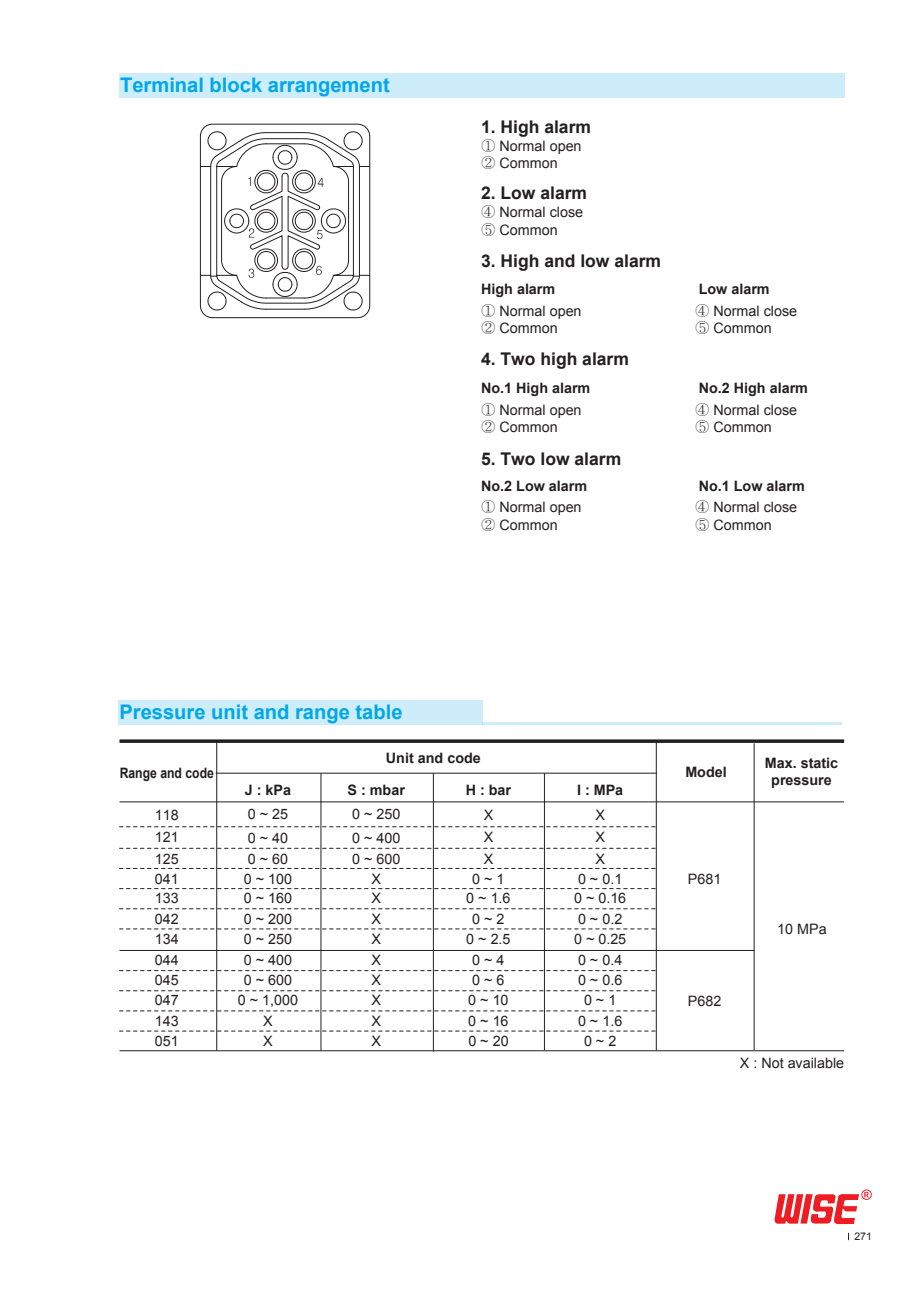
<style>
.page{position:relative;width:918px;height:1300px;background:#fff}
.page>*{position:absolute;margin:0;border:0;box-sizing:border-box;transform-origin:0 0}
.t1{font:700 20.12px "Arial";color:#00a7e9}
.t2{font:700 17.5px "Arial";color:#231f20}
.t3{font:14.35px/17.2px "Arial";color:#231f20}
.t4{font:700 14.35px/17.2px "Arial";color:#231f20;text-align:center}
.t5{font:700 14.35px "Arial";color:#231f20;scale:.85 1}
.t6{font:10.5px "Arial";color:#231f20}
.s1{font-family:"Adobe Myungjo Std";font-weight:500}
</style>
<div class="page">
<svg style="left:774px;top:1189px;width:98px;height:35px"></svg>
<div style="left:119px;top:73px;width:725px;height:25px;background:#cdedfa"></div>
<svg style="left:119px;top:739px;width:725px;height:4px"></svg>
<hr style="left:216px;top:741px;width:1px;height:310px;background:#231f20">
<hr style="left:433px;top:773px;width:1px;height:278px;background:#231f20">
<hr style="left:321px;top:773px;width:1px;height:278px;background:#231f20">
<hr style="left:544px;top:773px;width:1px;height:277px;background:#231f20">
<hr style="left:656px;top:740px;width:1px;height:311px;background:#231f20">
<hr style="left:754px;top:743px;width:1px;height:307px;background:#231f20">
<svg style="left:119px;top:826px;width:537px;height:1px"></svg>
<hr style="left:216px;top:773px;width:440px;height:1px;background:#231f20">
<hr style="left:119px;top:801px;width:725px;height:1px;background:#231f20">
<svg style="left:119px;top:848px;width:537px;height:1px"></svg>
<svg style="left:119px;top:868px;width:538px;height:1px"></svg>
<svg style="left:119px;top:888px;width:537px;height:1px"></svg>
<svg style="left:119px;top:908px;width:537px;height:1px"></svg>
<svg style="left:119px;top:928px;width:537px;height:1px"></svg>
<hr style="left:119px;top:950px;width:635px;height:1px;background:#231f20">
<svg style="left:119px;top:970px;width:537px;height:1px"></svg>
<svg style="left:119px;top:990px;width:537px;height:1px"></svg>
<svg style="left:119px;top:1010px;width:537px;height:1px"></svg>
<svg style="left:119px;top:1031px;width:537px;height:1px"></svg>
<hr style="left:119px;top:1050px;width:725px;height:1px;background:#231f20">
<div style="left:118px;top:700px;width:364px;height:25px;background:#cdedfa"></div>
<hr style="left:482px;top:722px;width:360px;height:3px;background:#00a7e9">
<svg style="left:200px;top:124px;width:170px;height:194px"></svg>
<h1 class="t1" style="left:120px;top:72px;width:271px">Terminal block arrangement</h1>
<p class="t2" style="left:481px;top:115px;width:111px">1. High alarm</p>
<p class="t3" style="left:481px;top:137px;width:102px"><span class="s1">①</span> Normal open<br><span class="s1">②</span> Common</p>
<p class="t2" style="left:481px;top:182px;width:108px">2. Low alarm</p>
<p class="t3" style="left:481px;top:204px;width:104px"><span class="s1">④</span> Normal close<br><span class="s1">⑤</span> Common</p>
<p class="t2" style="left:481px;top:249px;width:181px">3. High and low alarm</p>
<p class="t3" style="left:481px;top:302px;width:102px"><span class="s1">①</span> Normal open<br><span class="s1">②</span> Common</p>
<p class="t3" style="left:695px;top:302px;width:104px"><span class="s1">④</span> Normal close<br><span class="s1">⑤</span> Common</p>
<p class="t2" style="left:481px;top:347px;width:149px">4. Two high alarm</p>
<p class="t4" style="left:481px;top:380px;width:111px">No.1 High alarm</p>
<p class="t4" style="left:699px;top:380px;width:111px">No.2 High alarm</p>
<p class="t4" style="left:481px;top:281px;width:76px">High alarm</p>
<p class="t4" style="left:699px;top:281px;width:72px">Low alarm</p>
<p class="t3" style="left:481px;top:401px;width:102px"><span class="s1">①</span> Normal open<br><span class="s1">②</span> Common</p>
<p class="t3" style="left:695px;top:401px;width:104px"><span class="s1">④</span> Normal close<br><span class="s1">⑤</span> Common</p>
<p class="t2" style="left:481px;top:447px;width:142px">5. Two low alarm</p>
<p class="t4" style="left:481px;top:478px;width:108px">No.2 Low alarm</p>
<p class="t4" style="left:699px;top:478px;width:108px">No.1 Low alarm</p>
<p class="t3" style="left:481px;top:499px;width:102px"><span class="s1">①</span> Normal open<br><span class="s1">②</span> Common</p>
<p class="t3" style="left:695px;top:499px;width:104px"><span class="s1">④</span> Normal close<br><span class="s1">⑤</span> Common</p>
<h1 class="t1" style="left:119px;top:699px;width:284px">Pressure unit and range table</h1>
<p class="t5" style="left:120px;top:763px;width:112px">Range and code</p>
<p class="t3" style="left:155px;top:803px;width:25px;line-height:22.9px">118<br>121</p>
<p class="t4" style="left:386px;top:750px;width:96px">Unit and code</p>
<p class="t4" style="left:245px;top:782px;width:48px">J : kPa</p>
<p class="t4" style="left:347px;top:782px;width:59px">S : mbar</p>
<p class="t4" style="left:577px;top:782px;width:48px">I : MPa</p>
<p class="t4" style="left:466px;top:782px;width:47px">H : bar</p>
<p class="t3" style="left:248px;top:806px;width:42px">0 ~ 25</p>
<p class="t3" style="left:248px;top:830px;width:42px">0 ~ 40</p>
<p class="t3" style="left:352px;top:806px;width:50px">0 ~ 250</p>
<p class="t3" style="left:352px;top:829px;width:50px">0 ~ 400</p>
<p class="t3" style="left:484px;top:803px;width:11px;line-height:22.6px">X<br>X</p>
<p class="t3" style="left:595px;top:803px;width:11px;line-height:22.6px">X<br>X</p>
<p class="t3" style="left:155px;top:850px;width:25px">125</p>
<p class="t3" style="left:248px;top:850px;width:42px">0 ~ 60</p>
<p class="t3" style="left:352px;top:850px;width:50px">0 ~ 600</p>
<p class="t3" style="left:155px;top:870px;width:25px">041</p>
<p class="t3" style="left:244px;top:870px;width:50px">0 ~ 100</p>
<p class="t3" style="left:371px;top:870px;width:11px">X</p>
<p class="t3" style="left:155px;top:889px;width:25px">133</p>
<p class="t3" style="left:244px;top:889px;width:50px">0 ~ 160</p>
<p class="t3" style="left:371px;top:889px;width:11px">X</p>
<p class="t3" style="left:155px;top:910px;width:25px">042</p>
<p class="t3" style="left:244px;top:910px;width:50px">0 ~ 200</p>
<p class="t3" style="left:371px;top:910px;width:11px">X</p>
<p class="t3" style="left:155px;top:930px;width:25px">134</p>
<p class="t3" style="left:244px;top:930px;width:50px">0 ~ 250</p>
<p class="t3" style="left:371px;top:930px;width:11px">X</p>
<p class="t3" style="left:155px;top:951px;width:25px">044</p>
<p class="t3" style="left:244px;top:951px;width:50px">0 ~ 400</p>
<p class="t3" style="left:371px;top:951px;width:11px">X</p>
<p class="t3" style="left:155px;top:971px;width:25px">045</p>
<p class="t3" style="left:244px;top:971px;width:50px">0 ~ 600</p>
<p class="t3" style="left:371px;top:971px;width:11px">X</p>
<p class="t3" style="left:155px;top:992px;width:25px">047</p>
<p class="t3" style="left:238px;top:992px;width:62px">0 ~ 1,000</p>
<p class="t3" style="left:371px;top:992px;width:11px">X</p>
<p class="t3" style="left:155px;top:1013px;width:25px">143</p>
<p class="t3" style="left:263px;top:1013px;width:11px">X</p>
<p class="t3" style="left:371px;top:1013px;width:11px">X</p>
<p class="t3" style="left:466px;top:849px;width:46px;line-height:19.6px;text-align:center">X<br>0 ~ 1<br>0 ~ 1.6</p>
<p class="t3" style="left:466px;top:908px;width:46px;line-height:20.5px;text-align:center">0 ~ 2<br>0 ~ 2.5<br>0 ~ 4<br>0 ~ 6<br>0 ~ 10<br>0 ~ 16</p>
<p class="t3" style="left:578px;top:849px;width:46px;line-height:19.8px;text-align:center">X<br>0 ~ 0.1</p>
<p class="t3" style="left:574px;top:887px;width:54px;line-height:20.7px;text-align:center">0 ~ 0.16<br>0 ~ 0.2<br>0 ~ 0.25<br>0 ~ 0.4<br>0 ~ 0.6<br>0 ~ 1<br>0 ~ 1.6</p>
<p class="t3" style="left:155px;top:1032px;width:25px">051</p>
<p class="t3" style="left:263px;top:1032px;width:11px">X</p>
<p class="t3" style="left:371px;top:1032px;width:11px">X</p>
<p class="t3" style="left:468px;top:1032px;width:42px">0 ~ 20</p>
<p class="t3" style="left:584px;top:1032px;width:34px">0 ~ 2</p>
<p class="t4" style="left:685px;top:764px;width:43px">Model</p>
<p class="t4" style="left:765px;top:755px;width:75px">Max. static pressure</p>
<p class="t3" style="left:688px;top:870px;width:35px">P681</p>
<p class="t3" style="left:777px;top:920px;width:51px">10 MPa</p>
<p class="t3" style="left:688px;top:992px;width:35px">P682</p>
<p class="t3" style="left:740px;top:1054px;width:106px">X : Not available</p>
<p class="t6" style="left:854px;top:1229px;width:19px">271</p>
</div>
